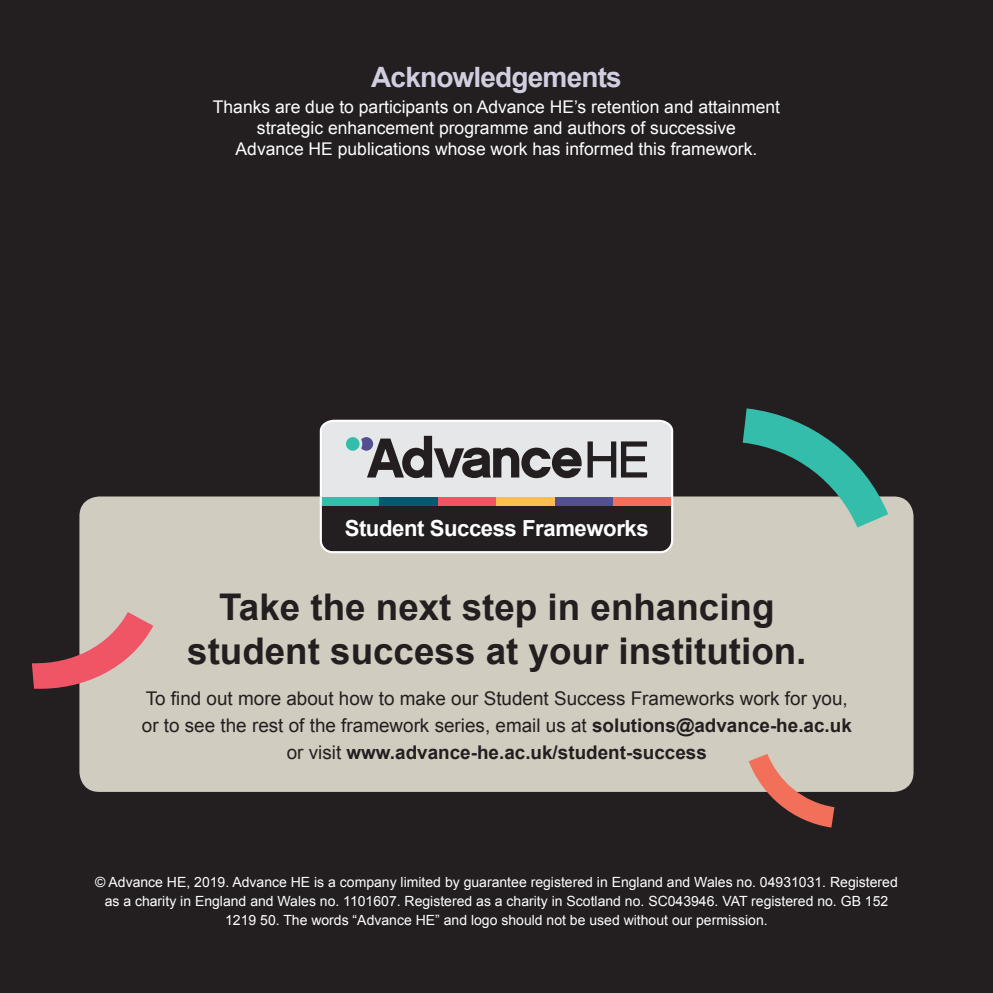
<style>
.page{position:relative;width:993px;height:993px;background:#fff}
.page>*{position:absolute;margin:0;border:0;box-sizing:border-box;transform-origin:0 0}
.t1{font:700 36.75px/44.1px "Arial";color:#231f20;text-align:center}
.Large_Title{font:700 28px "Arial";letter-spacing:-.03em;color:#d1cee1}
.t2{font:700 22.05px "Arial";letter-spacing:-.02em;color:#fff}
.t3{font:18.9px/26.9px "Arial";color:#231f20;text-align:center}
.Body_white{font:17.5px/21px "Arial";color:#fff;text-align:center}
.Body_white-2{font:14px/19.2px "Arial";color:#fff;text-align:center}
.s1{font-weight:700}
</style>
<div class="page">
<div style="left:0;top:0;width:992px;height:992px;background:#231f20"></div>
<div style="left:79px;top:496px;width:834px;height:295px;background:#d0ccbf;border-radius:20px"></div>
<svg style="left:742px;top:408px;width:145px;height:119px"></svg>
<svg style="left:748px;top:754px;width:86px;height:73px"></svg>
<svg style="left:32px;top:611px;width:121px;height:79px"></svg>
<svg style="left:318px;top:419px;width:356px;height:135px;background:#888687"></svg>
<p class="Large_Title" style="left:371px;top:59px;width:252px">Acknowledgements</p>
<p class="Body_white" style="left:213px;top:97px;width:568px">Thanks are due to participants on Advance HE’s retention and attainment strategic enhancement programme and authors of successive<br>Advance HE publications whose work has informed this framework.</p>
<p class="t2" style="left:344px;top:512px;width:305px">Student Success Frameworks</p>
<p class="t1" style="left:187px;top:586px;width:620px">Take the next step in enhancing student success at your institution.</p>
<p class="t3" style="left:142px;top:685px;width:711px">To find out more about how to make our Student Success Frameworks work for you, or to see the rest of the framework series, email us at <span class="s1">solutions@advance-he.ac.uk </span>or visit <span class="s1">www.advance-he.ac.uk/student-success</span></p>
<p class="Body_white-2" style="left:95px;top:871px;width:804px">© Advance HE, 2019. Advance HE is a company limited by guarantee registered in England and Wales no. 04931031. Registered as a charity in England and Wales no. 1101607. Registered as a charity in Scotland no. SC043946. VAT registered no. GB 152<br>1219 50. The words “Advance HE” and logo should not be used without our permission.</p>
</div>
